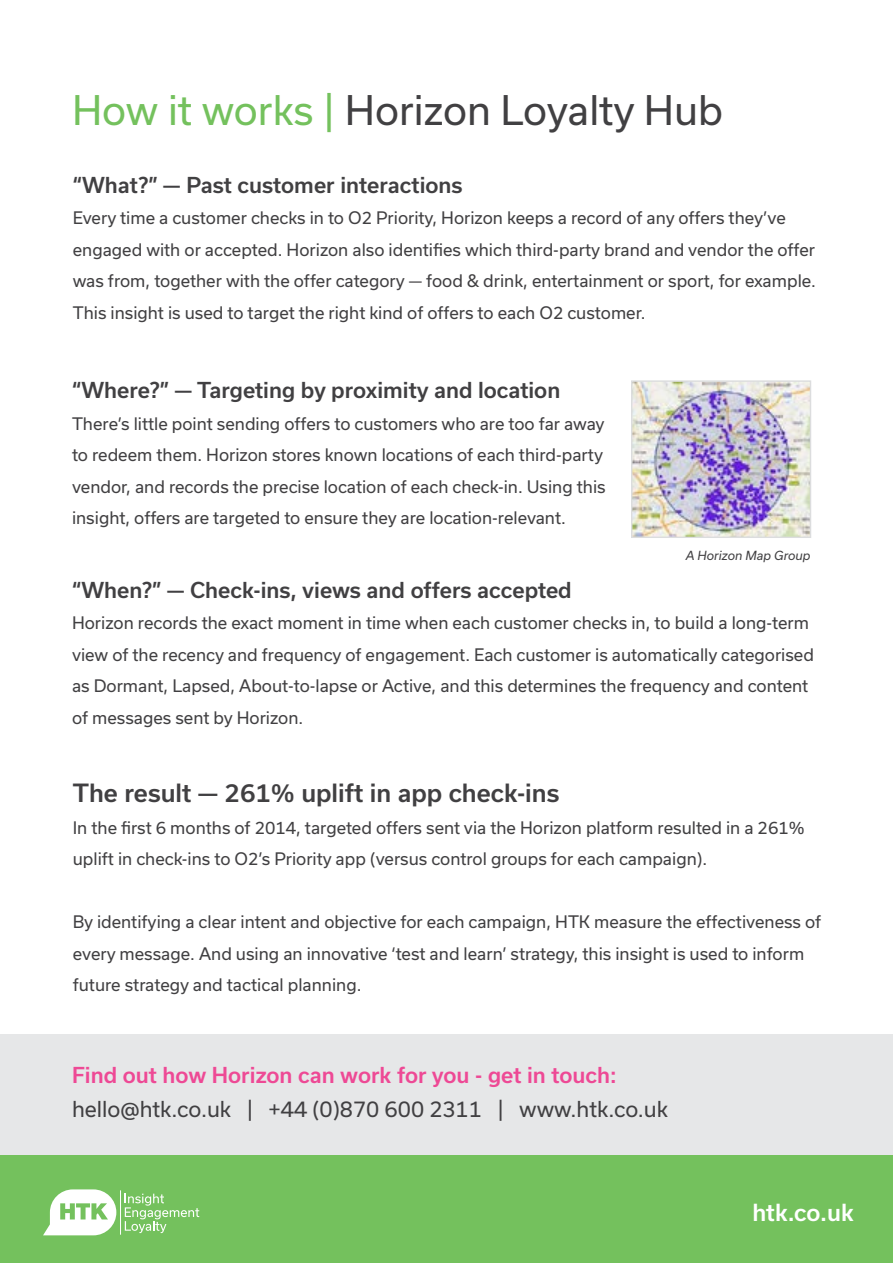
<style>
.page{position:relative;width:893px;height:1263px;background:#fff}
.page>*{position:absolute;margin:0;border:0;box-sizing:border-box;transform-origin:0 0}
.t1{font:39px "Usual";color:#414042}
.t2{font:500 24px "Usual";color:#414042}
.t3{font:500 22.5px "Usual";color:#fff}
.t4{font:500 21px "Usual";color:#414042}
.t5{font:21px "Usual";color:#414042}
.t6{font:500 21px "Usual";color:#ee4995}
.t7{font:16.5px/31.5px "Usual";color:#414042}
.t8{font:italic 12px "Usual";color:#414042}
.s1{color:#74c15d}
</style>
<div class="page">
<div style="left:0;top:1155px;width:893px;height:108px;background:#74c15d"></div>
<svg style="left:43px;top:1189px;width:73px;height:46px"></svg>
<hr style="left:120px;top:1190px;width:1px;height:45px;background:#fff">
<svg style="left:125px;top:1194px;width:74px;height:39px"></svg>
<div style="left:0;top:1034px;width:893px;height:121px;background:#e6e7e8"></div>
<img style="left:633px;top:382px;width:176px;height:154px">
<div style="left:631px;top:380px;width:180px;height:158px;border:1px solid #dcddde"></div>
<h1 class="t1" style="left:72px;top:88px;width:652px"><span class="s1">How it works |</span> Horizon Loyalty Hub</h1>
<p class="t4" style="left:73px;top:173px;width:391px">“What?” — Past customer interactions</p>
<p class="t7" style="left:73px;top:203px;width:745px">Every time a customer checks in to O2 Priority, Horizon keeps a record of any offers they’ve engaged with or accepted. Horizon also identifies which third-party brand and vendor the offer was from, together with the offer category — food &amp; drink, entertainment or sport, for example.<br>This insight is used to target the right kind of offers to each O2 customer.</p>
<p class="t4" style="left:72px;top:378px;width:490px">“Where?” — Targeting by proximity and location</p>
<p class="t7" style="left:72px;top:408px;width:535px">There’s little point sending offers to customers who are too far away to redeem them. Horizon stores known locations of each third-party vendor, and records the precise location of each check-in. Using this insight, offers are targeted to ensure they are location-relevant.</p>
<p class="t8" style="left:686px;top:548px;width:126px">A Horizon Map Group</p>
<p class="t4" style="left:72px;top:578px;width:501px">“When?” — Check-ins, views and offers accepted</p>
<p class="t7" style="left:72px;top:607px;width:743px">Horizon records the exact moment in time when each customer checks in, to build a long-term view of the recency and frequency of engagement. Each customer is automatically categorised as Dormant, Lapsed, About-to-lapse or Active, and this determines the frequency and content of messages sent by Horizon.</p>
<h2 class="t2" style="left:73px;top:779px;width:488px">The result — 261% uplift in app check-ins</h2>
<p class="t7" style="left:73px;top:812px;width:733px">In the first 6 months of 2014, targeted offers sent via the Horizon platform resulted in a 261% uplift in check-ins to O2’s Priority app (versus control groups for each campaign).</p>
<p class="t7" style="left:73px;top:906px;width:750px">By identifying a clear intent and objective for each campaign, HTK measure the effectiveness of every message. And using an innovative ‘test and learn’ strategy, this insight is used to inform future strategy and tactical planning.</p>
<p class="t6" style="left:72px;top:1063px;width:546px">Find out how Horizon can work for you - get in touch:</p>
<p class="t5" style="left:72px;top:1097px;width:598px">hello@htk.co.uk | +44 (0)870 600 2311 | www.htk.co.uk</p>
<h3 class="t3" style="left:752px;top:1199px;width:103px">htk.co.uk</h3>
</div>
